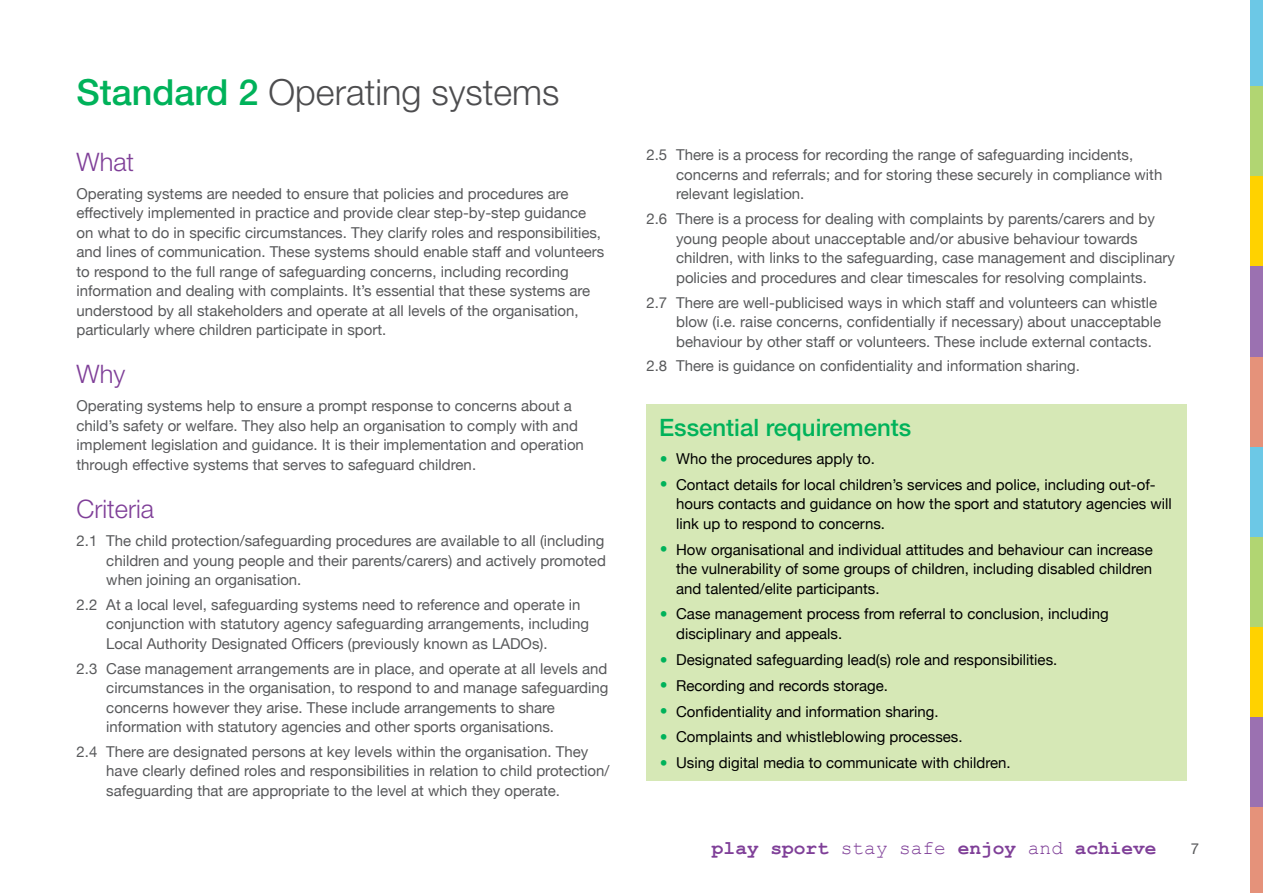
<style>
.page{position:relative;width:1263px;height:893px;background:#fff}
.page>*{position:absolute;margin:0;border:0;box-sizing:border-box;transform-origin:0 0}
.t1{font:300 36px "Helvetica Neue";color:#4d4d4f}
.t2{font:300 25.5px "Helvetica Neue";color:#7f3f98}
.t3{font:500 24px "Helvetica Neue";color:#00b25a}
.t4{font:700 19.5px "Courier New";color:#7f3f98}
.t5{font:15px/19.5px "Helvetica Neue";color:#58595b}
.t6{font:15px/19.5px "Helvetica Neue";color:#000}
.s1{font-weight:500;color:#00b25a}
.s2{font-size:25.5px;color:#00b25a}
.s3{font-weight:400}
</style>
<div class="page">
<div style="left:1250px;top:0;width:13px;height:87px;background:#6cc8e6"></div>
<div style="left:1250px;top:87px;width:13px;height:90px;background:#b1d572"></div>
<div style="left:1250px;top:177px;width:13px;height:90px;background:#ffd200"></div>
<div style="left:1250px;top:267px;width:13px;height:90px;background:#9b71b1"></div>
<div style="left:1250px;top:357px;width:13px;height:90px;background:#e5927a"></div>
<div style="left:1250px;top:447px;width:13px;height:90px;background:#6cc8e6"></div>
<div style="left:1250px;top:537px;width:13px;height:90px;background:#b1d572"></div>
<div style="left:1250px;top:627px;width:13px;height:91px;background:#ffd200"></div>
<div style="left:1250px;top:718px;width:13px;height:90px;background:#9b71b1"></div>
<div style="left:1250px;top:808px;width:13px;height:85px;background:#e5927a"></div>
<div style="left:646px;top:404px;width:540px;height:377px;background:#d6e8b6"></div>
<h1 class="t1" style="left:77px;top:70px;width:484px"><span class="s1">Standard 2</span> Operating systems</h1>
<h2 class="t2" style="left:77px;top:146px;width:59px">What</h2>
<p class="t5" style="left:77px;top:185px;width:529px">Operating systems are needed to ensure that policies and procedures are effectively implemented in practice and provide clear step-by-step guidance on what to do in specific circumstances. They clarify roles and responsibilities, and lines of communication. These systems should enable staff and volunteers to respond to the full range of safeguarding concerns, including recording information and dealing with complaints. It’s essential that these systems are understood by all stakeholders and operate at all levels of the organisation, particularly where children participate in sport.</p>
<h2 class="t2" style="left:77px;top:359px;width:50px">Why</h2>
<p class="t5" style="left:77px;top:397px;width:509px">Operating systems help to ensure a prompt response to concerns about a child’s safety or welfare. They also help an organisation to comply with and implement legislation and guidance. It is their implementation and operation through effective systems that serves to safeguard children.</p>
<h2 class="t2" style="left:77px;top:493px;width:79px">Criteria</h2>
<p class="t5" style="left:106px;top:532px;width:501px;text-align:justify;text-indent:-30px">2.1 The child protection/safeguarding procedures are available to all (including children and young people and their parents/carers) and actively promoted when joining an organisation.</p>
<p class="t5" style="left:106px;top:596px;width:484px;text-indent:-30px">2.2 At a local level, safeguarding systems need to reference and operate in conjunction with statutory agency safeguarding arrangements, including<br>Local Authority Designated Officers (previously known as LADOs).</p>
<p class="t5" style="left:106px;top:659px;width:503px;text-indent:-30px">2.3 Case management arrangements are in place, and operate at all levels and circumstances in the organisation, to respond to and manage safeguarding concerns however they arise. These include arrangements to share information with statutory agencies and other sports organisations.</p>
<p class="t5" style="left:106px;top:743px;width:505px;text-indent:-30px">2.4 There are designated persons at key levels within the organisation. They have clearly defined roles and responsibilities in relation to child protection/ safeguarding that are appropriate to the level at which they operate.</p>
<p class="t5" style="left:676px;top:146px;width:488px;text-indent:-30px">2.5 There is a process for recording the range of safeguarding incidents, concerns and referrals; and for storing these securely in compliance with relevant legislation.</p>
<p class="t5" style="left:676px;top:210px;width:500px;text-indent:-30px">2.6 There is a process for dealing with complaints by parents/carers and by young people about unacceptable and/or abusive behaviour towards children, with links to the safeguarding, case management and disciplinary policies and procedures and clear timescales for resolving complaints.</p>
<p class="t5" style="left:676px;top:293px;width:487px;text-indent:-30px">2.7 There are well-publicised ways in which staff and volunteers can whistle blow (i.e. raise concerns, confidentially if necessary) about unacceptable behaviour by other staff or volunteers. These include external contacts.</p>
<p class="t5" style="left:646px;top:357px;width:435px">2.8 There is guidance on confidentiality and information sharing.</p>
<h3 class="t3" style="left:659px;top:413px;width:254px">Essential requirements</h3>
<p class="t6" style="left:659px;top:450px;width:217px"><span class="s2">•</span> Who the procedures apply to.</p>
<p class="t6" style="left:676px;top:475px;width:497px;text-indent:-17px"><span class="s2">•</span> Contact details for local children’s services and police, including out-of&shy;hours contacts and guidance on how the sport and statutory agencies will link up to respond to concerns.</p>
<p class="t6" style="left:676px;top:540px;width:478px;text-align:justify;text-indent:-17px"><span class="s2">•</span> How organisational and individual attitudes and behaviour can increase the vulnerability of some groups of children, including disabled children and talented/elite participants.</p>
<p class="t6" style="left:676px;top:605px;width:434px;text-indent:-17px"><span class="s2">•</span> Case management process from referral to conclusion, including disciplinary and appeals.</p>
<p class="t6" style="left:659px;top:651px;width:400px"><span class="s2">•</span> Designated safeguarding lead(s) role and responsibilities.</p>
<p class="t6" style="left:659px;top:676px;width:230px"><span class="s2">•</span> Recording and records storage.</p>
<p class="t6" style="left:659px;top:702px;width:281px"><span class="s2">•</span> Confidentiality and information sharing.</p>
<p class="t6" style="left:659px;top:728px;width:305px"><span class="s2">•</span> Complaints and whistleblowing processes.</p>
<p class="t6" style="left:659px;top:754px;width:353px"><span class="s2">•</span> Using digital media to communicate with children.</p>
<h3 class="t4" style="left:712px;top:836px;width:446px">play sport <span class="s3">stay safe</span> enjoy <span class="s3">and</span> achieve</h3>
<p class="t5" style="left:1191px;top:840px;width:10px">7</p>
</div>
